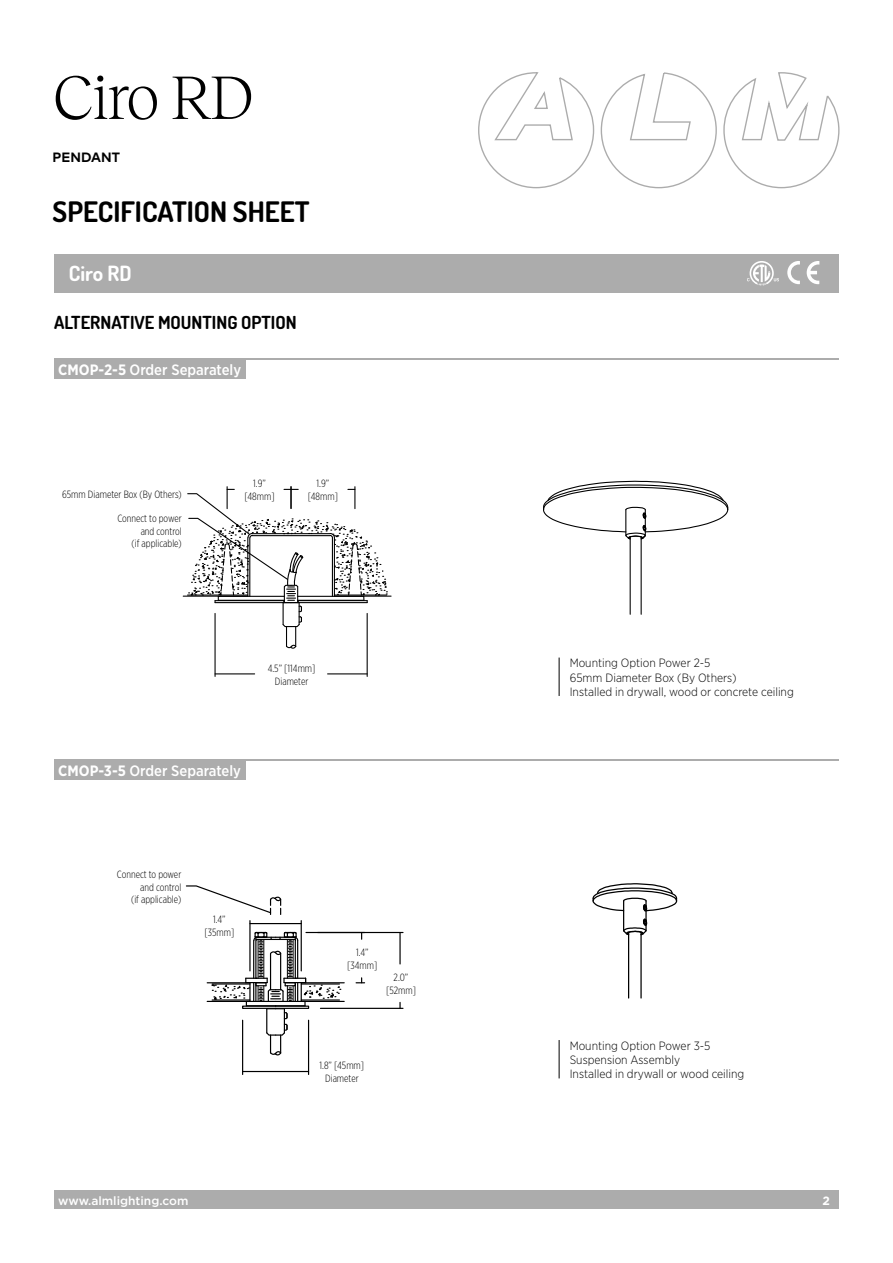
<style>
.page{position:relative;width:893px;height:1263px;background:#fff}
.page>*{position:absolute;margin:0;border:0;box-sizing:border-box;transform-origin:0 0}
.t1{font:300 63.3px "Reckless Neue";letter-spacing:-.04em;color:#000}
.t2{font:700 28.2px "Dosis";color:#000}
.t3{font:700 21px "Dosis";color:#fff}
.t4{font:700 18px "Dosis";color:#000}
.t5{font:500 15px "Gotham Narrow";color:#fff}
.t6{font:700 13.5px "Mark Pro";color:#000}
.t7{font:300 12px/14.4px "Gotham Narrow";color:#000}
.t8{font:500 12px "Gotham";color:#fff}
.t9{font:700 12px "Gotham";color:#fff}
.t10{font:300 10.5px/12.6px "Gotham X Narrow";color:#000;text-align:center}
.s1{font-weight:700}
</style>
<div class="page">
<svg style="left:206px;top:914px;width:198px;height:161px"></svg>
<svg style="left:186px;top:885px;width:96px;height:29px"></svg>
<svg style="left:478px;top:72px;width:362px;height:117px"></svg>
<div style="left:54px;top:254px;width:785px;height:39px;background:#acacac"></div>
<svg style="left:747px;top:261px;width:32px;height:24px"></svg>
<svg style="left:787px;top:261px;width:32px;height:23px"></svg>
<div style="left:54px;top:1191px;width:785px;height:18px;background:#acacac"></div>
<hr style="left:54px;top:358px;width:785px;height:2px;background:#acacac">
<div style="left:54px;top:358px;width:191px;height:21px;background:#acacac"></div>
<hr style="left:54px;top:759px;width:785px;height:2px;background:#acacac">
<div style="left:54px;top:759px;width:191px;height:21px;background:#acacac"></div>
<hr style="left:183px;top:596px;width:65px;height:1px;background:#000">
<hr style="left:334px;top:596px;width:57px;height:1px;background:#000">
<hr style="left:215px;top:613px;width:1px;height:63px;background:#000">
<hr style="left:367px;top:613px;width:1px;height:63px;background:#000">
<hr style="left:215px;top:673px;width:40px;height:1px;background:#000">
<hr style="left:328px;top:673px;width:39px;height:1px;background:#000">
<svg style="left:187px;top:487px;width:201px;height:162px"></svg>
<hr style="left:559px;top:657px;width:1px;height:39px;background:#000">
<hr style="left:559px;top:1040px;width:1px;height:38px;background:#000">
<svg style="left:543px;top:480px;width:186px;height:134px"></svg>
<svg style="left:592px;top:883px;width:86px;height:116px"></svg>
<h1 class="t1" style="left:53px;top:53px;width:202px">Ciro RD</h1>
<p class="t6" style="left:53px;top:146px;width:69px">PENDANT</p>
<h2 class="t2" style="left:53px;top:193px;width:258px">SPECIFICATION SHEET</h2>
<h3 class="t3" style="left:69px;top:258px;width:64px">Ciro RD</h3>
<h3 class="t4" style="left:54px;top:310px;width:244px">ALTERNATIVE MOUNTING OPTION</h3>
<h3 class="t5" style="left:58px;top:360px;width:184px"><span class="s1">CMOP-2-5</span> Order Separately</h3>
<p class="t10" style="left:62px;top:487px;width:121px">65mm Diameter Box (By Others)</p>
<p class="t10" style="left:117px;top:512px;width:66px;text-align:right">Connect to power and control<br>(if applicable)</p>
<p class="t10" style="left:245px;top:477px;width:32px">1.9” [48mm]</p>
<p class="t10" style="left:308px;top:477px;width:32px">1.9” [48mm]</p>
<p class="t10" style="left:268px;top:662px;width:49px">4.5” [114mm]<br>Diameter</p>
<h3 class="t5" style="left:58px;top:761px;width:184px"><span class="s1">CMOP-3-5</span> Order Separately</h3>
<p class="t10" style="left:117px;top:868px;width:66px;text-align:right">Connect to power and control<br>(if applicable)</p>
<p class="t10" style="left:204px;top:913px;width:31px">1.4” [35mm]</p>
<p class="t10" style="left:347px;top:946px;width:32px">1.4” [34mm]</p>
<p class="t10" style="left:386px;top:971px;width:31px">2.0” [52mm]</p>
<p class="t10" style="left:320px;top:1059px;width:46px">1.8” [45mm]<br>Diameter</p>
<p class="t7" style="left:570px;top:655px;width:226px">Mounting Option Power 2-5<br>65mm Diameter Box (By Others)<br>Installed in drywall, wood or concrete ceiling</p>
<p class="t7" style="left:570px;top:1038px;width:176px">Mounting Option Power 3-5<br>Suspension Assembly<br>Installed in drywall or wood ceiling</p>
<p class="t8" style="left:58px;top:1192px;width:132px">www.almlighting.com</p>
<p class="t9" style="left:823px;top:1192px;width:9px">2</p>
</div>
